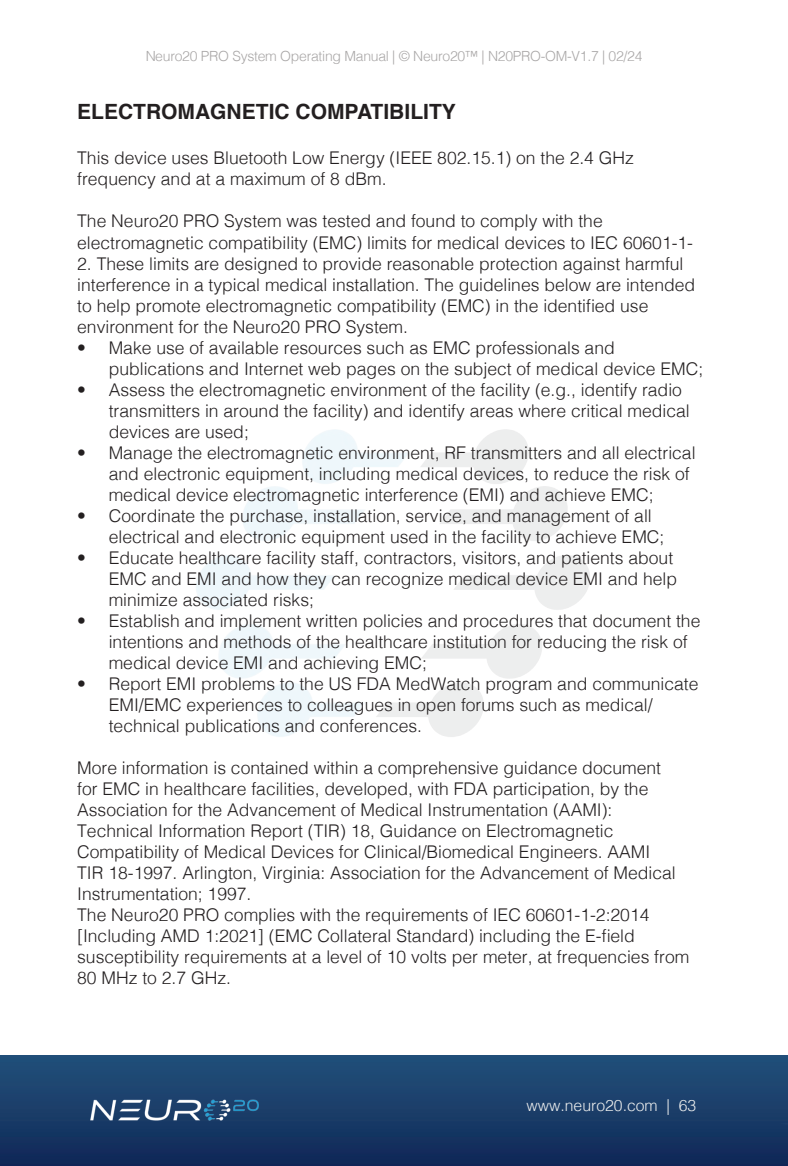
<style>
.page{position:relative;width:788px;height:1166px;background:#fff}
.page>*{position:absolute;margin:0;border:0;box-sizing:border-box;transform-origin:0 0}
.t1{font:700 21px "Helvetica";color:#231f20}
.t2{font:300 17.5px/21px "Helvetica";color:#231f20}
.t3{font:300 15.75px "Helvetica";color:#eceeee}
.t4{font:300 14px "Helvetica";letter-spacing:-.02em;color:#8c8989}
</style>
<div class="page">
<img style="left:0;top:1055px;width:787px;height:111px">
<img style="left:77px;top:1055px;width:194px;height:109px">
<p class="t4" style="left:145px;top:44px;width:498px">Neuro20 PRO System Operating Manual | © Neuro20™ | N20PRO-OM-V1.7 | 02/24</p>
<p class="t1" style="left:77px;top:99px;width:380px">ELECTROMAGNETIC COMPATIBILITY</p>
<p class="t2" style="left:77px;top:146px;width:558px">This device uses Bluetooth Low Energy (IEEE 802.15.1) on the 2.4 GHz frequency and at a maximum of 8 dBm.</p>
<p class="t2" style="left:77px;top:209px;width:617px">The Neuro20 PRO System was tested and found to comply with the electromagnetic compatibility (EMC) limits for medical devices to IEC 60601-1-</p>
<p class="t2" style="left:77px;top:251px;width:619px">2. These limits are designed to provide reasonable protection against harmful interference in a typical medical installation. The guidelines below are intended to help promote electromagnetic compatibility (EMC) in the identified use environment for the Neuro20 PRO System.</p>
<p class="t2" style="left:109px;top:335px;width:596px;text-indent:-32px">• Make use of available resources such as EMC professionals and publications and Internet web pages on the subject of medical device EMC;</p>
<p class="t2" style="left:109px;top:377px;width:582px;text-indent:-32px">• Assess the electromagnetic environment of the facility (e.g., identify radio transmitters in around the facility) and identify areas where critical medical devices are used;</p>
<p class="t2" style="left:109px;top:440px;width:588px;text-indent:-32px">• Manage the electromagnetic environment, RF transmitters and all electrical and electronic equipment, including medical devices, to reduce the risk of medical device electromagnetic interference (EMI) and achieve EMC;</p>
<p class="t2" style="left:109px;top:503px;width:557px;text-indent:-32px">• Coordinate the purchase, installation, service, and management of all electrical and electronic equipment used in the facility to achieve EMC;</p>
<p class="t2" style="left:109px;top:545px;width:569px;text-indent:-32px">• Educate healthcare facility staff, contractors, visitors, and patients about<br>EMC and EMI and how they can recognize medical device EMI and help minimize associated risks;</p>
<p class="t2" style="left:109px;top:608px;width:593px;text-indent:-32px">• Establish and implement written policies and procedures that document the intentions and methods of the healthcare institution for reducing the risk of medical device EMI and achieving EMC;</p>
<p class="t2" style="left:109px;top:671px;width:591px;text-indent:-32px">• Report EMI problems to the US FDA MedWatch program and communicate<br>EMI/EMC experiences to colleagues in open forums such as medical/ technical publications and conferences.</p>
<p class="t2" style="left:77px;top:755px;width:613px">More information is contained within a comprehensive guidance document<br>for EMC in healthcare facilities, developed, with FDA participation, by the Association for the Advancement of Medical Instrumentation (AAMI):<br>Technical Information Report (TIR) 18, Guidance on Electromagnetic Compatibility of Medical Devices for Clinical/Biomedical Engineers. AAMI<br>TIR 18-1997. Arlington, Virginia: Association for the Advancement of Medical Instrumentation; 1997.<br>The Neuro20 PRO complies with the requirements of IEC 60601-1-2:2014 [Including AMD 1:2021] (EMC Collateral Standard) including the E-field susceptibility requirements at a level of 10 volts per meter, at frequencies from 80 MHz to 2.7 GHz.</p>
<p class="t3" style="left:526px;top:1092px;width:171px">www.neuro20.com | 63</p>
</div>
